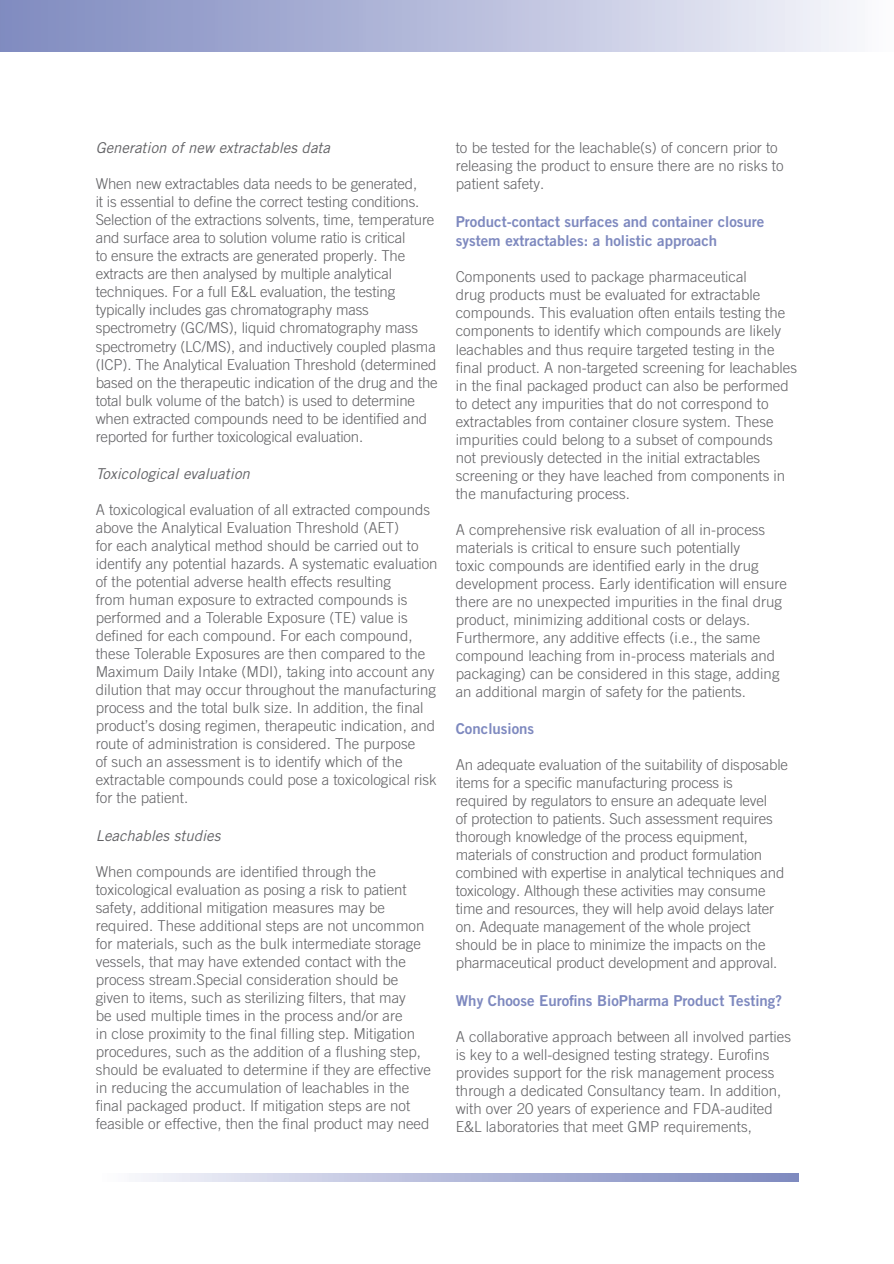
<style>
.page{position:relative;width:894px;height:1264px;background:#fff}
.page>*{position:absolute;margin:0;border:0;box-sizing:border-box;transform-origin:0 0}
.t1{font:300 15px/18px "Trade Gothic LT Pro";color:#636366}
.t2{font:15px/19.5px "Trade Gothic LT Pro Bd 2";color:#7e89bf}
.t3{font:italic 15px "Trade Gothic LT Pro";color:#636366}
</style>
<div class="page">
<div style="left:0;top:0;width:893px;height:51px;background:linear-gradient(to right,#7c87be,#f7f7fb)"></div>
<svg style="left:141px;top:1173px;width:656px;height:9px;background:#b5bbda"></svg>
<p class="t3" style="left:96px;top:139px;width:236px">Generation of new extractables data</p>
<p class="t1" style="left:96px;top:175px;width:343px">When new extractables data needs to be generated,<br>it is essential to define the correct testing conditions.<br>Selection of the extractions solvents, time, temperature and surface area to solution volume ratio is critical<br>to ensure the extracts are generated properly. The extracts are then analysed by multiple analytical techniques. For a full E&amp;L evaluation, the testing typically includes gas chromatography mass spectrometry (GC/MS), liquid chromatography mass spectrometry (LC/MS), and inductively coupled plasma (ICP). The Analytical Evaluation Threshold (determined based on the therapeutic indication of the drug and the total bulk volume of the batch) is used to determine when extracted compounds need to be identified and reported for further toxicological evaluation.</p>
<p class="t3" style="left:96px;top:464px;width:156px">Toxicological evaluation</p>
<p class="t1" style="left:96px;top:500px;width:343px">A toxicological evaluation of all extracted compounds above the Analytical Evaluation Threshold (AET)<br>for each analytical method should be carried out to identify any potential hazards. A systematic evaluation of the potential adverse health effects resulting<br>from human exposure to extracted compounds is performed and a Tolerable Exposure (TE) value is defined for each compound. For each compound, these Tolerable Exposures are then compared to the Maximum Daily Intake (MDI), taking into account any dilution that may occur throughout the manufacturing process and the total bulk size. In addition, the final product’s dosing regimen, therapeutic indication, and route of administration is considered. The purpose<br>of such an assessment is to identify which of the extractable compounds could pose a toxicological risk for the patient.</p>
<p class="t3" style="left:96px;top:826px;width:126px">Leachables studies</p>
<p class="t1" style="left:96px;top:862px;width:337px">When compounds are identified through the toxicological evaluation as posing a risk to patient safety, additional mitigation measures may be required. These additional steps are not uncommon for materials, such as the bulk intermediate storage vessels, that may have extended contact with the process stream.Special consideration should be given to items, such as sterilizing filters, that may<br>be used multiple times in the process and/or are<br>in close proximity to the final filling step. Mitigation procedures, such as the addition of a flushing step, should be evaluated to determine if they are effective in reducing the accumulation of leachables in the final packaged product. If mitigation steps are not feasible or effective, then the final product may need</p>
<p class="t1" style="left:455px;top:139px;width:329px">to be tested for the leachable(s) of concern prior to releasing the product to ensure there are no risks to patient safety.</p>
<p class="t2" style="left:455px;top:212px;width:310px">Product-contact surfaces and container closure system extractables: a holistic approach</p>
<p class="t1" style="left:455px;top:268px;width:342px">Components used to package pharmaceutical<br>drug products must be evaluated for extractable compounds. This evaluation often entails testing the components to identify which compounds are likely leachables and thus require targeted testing in the final product. A non-targeted screening for leachables in the final packaged product can also be performed to detect any impurities that do not correspond to extractables from container closure system. These impurities could belong to a subset of compounds<br>not previously detected in the initial extractables screening or they have leached from components in the manufacturing process.</p>
<p class="t1" style="left:455px;top:520px;width:332px">A comprehensive risk evaluation of all in-process materials is critical to ensure such potentially<br>toxic compounds are identified early in the drug development process. Early identification will ensure there are no unexpected impurities in the final drug product, minimizing additional costs or delays.<br>Furthermore, any additive effects (i.e., the same compound leaching from in-process materials and packaging) can be considered in this stage, adding an additional margin of safety for the patients.</p>
<p class="t2" style="left:455px;top:719px;width:80px">Conclusions</p>
<p class="t1" style="left:455px;top:755px;width:333px">An adequate evaluation of the suitability of disposable items for a specific manufacturing process is required by regulators to ensure an adequate level<br>of protection to patients. Such assessment requires thorough knowledge of the process equipment, materials of construction and product formulation combined with expertise in analytical techniques and toxicology. Although these activities may consume time and resources, they will help avoid delays later on. Adequate management of the whole project should be in place to minimize the impacts on the pharmaceutical product development and approval.</p>
<p class="t2" style="left:455px;top:990px;width:327px">Why Choose Eurofins BioPharma Product Testing?</p>
<p class="t1" style="left:455px;top:1027px;width:337px">A collaborative approach between all involved parties is key to a well-designed testing strategy. Eurofins provides support for the risk management process through a dedicated Consultancy team. In addition, with over 20 years of experience and FDA-audited E&amp;L laboratories that meet GMP requirements,</p>
</div>
